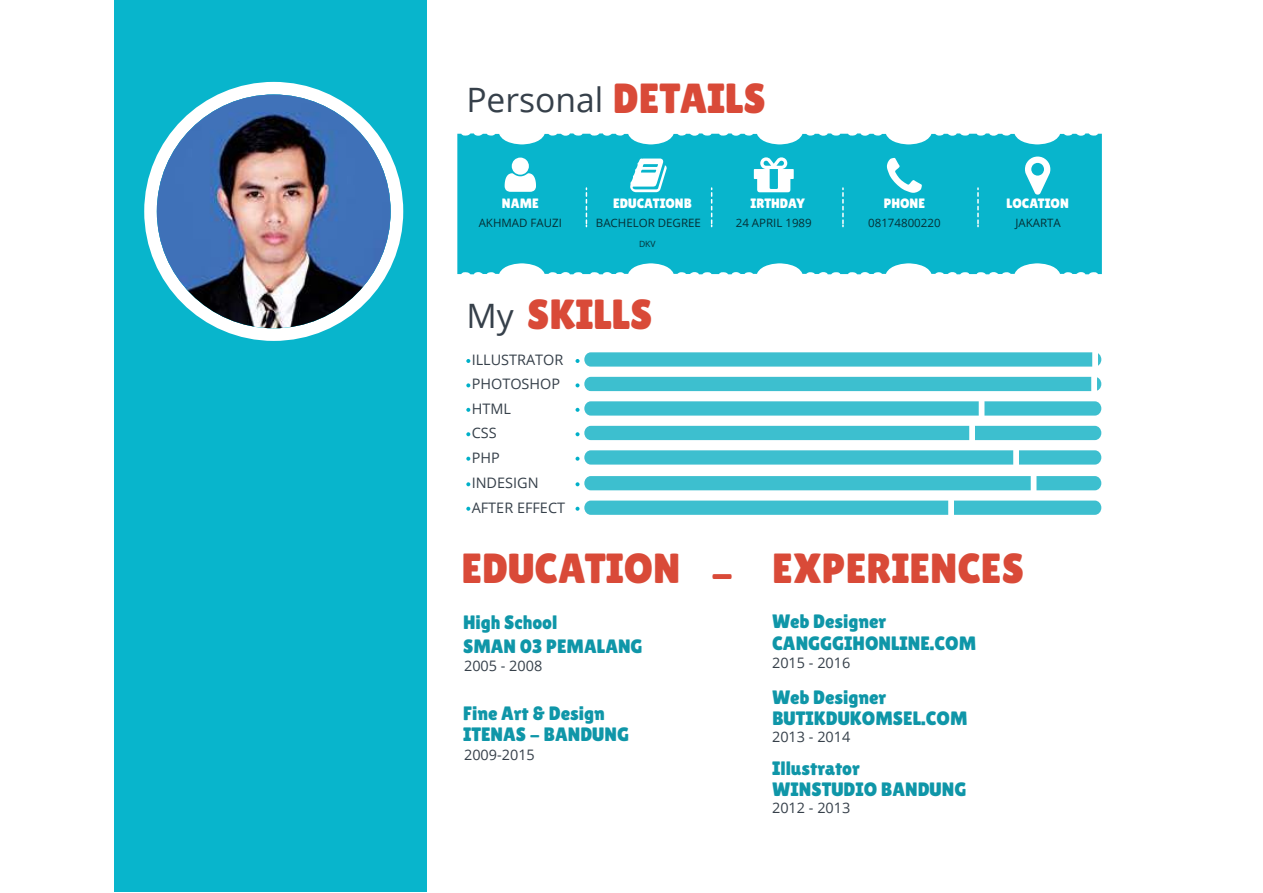
<style>
.page{position:relative;width:1263px;height:893px;background:#fff}
.page>*{position:absolute;margin:0;border:0;box-sizing:border-box;transform-origin:0 0}
.t1{font:42px "Lilita One";color:#d94a38}
.t2{font:33.6px "Open Sans";color:#36404a}
.t3{font:19.35px/21.8px "Lilita One";color:#0f96a8}
.t4{font:14.4px/24.6px "Open Sans";color:#36404a}
.t5{font:13.5px "Lilita One";color:#fff}
.t6{font:11.55px "Open Sans";color:#053036}
.t7{font:8.55px "Open Sans";color:#053036}
.s1{font-family:"Lilita One";font-size:42px;color:#d94a38}
.s2{font-family:"Open Sans";font-size:33.6px;color:#36404a}
</style>
<div class="page">
<div style="left:114px;top:0;width:313px;height:892px;background:#08b5cc"></div>
<svg style="left:457px;top:133px;width:645px;height:141px;background:#16b9ce"></svg>
<svg style="left:586px;top:188px;width:1px;height:39px"></svg>
<svg style="left:711px;top:188px;width:1px;height:39px"></svg>
<svg style="left:842px;top:188px;width:2px;height:39px"></svg>
<svg style="left:977px;top:188px;width:2px;height:39px"></svg>
<svg style="left:505px;top:158px;width:31px;height:34px"></svg>
<svg style="left:630px;top:159px;width:37px;height:33px"></svg>
<svg style="left:754px;top:157px;width:40px;height:35px"></svg>
<svg style="left:887px;top:158px;width:35px;height:35px"></svg>
<svg style="left:1025px;top:157px;width:25px;height:38px"></svg>
<div style="left:144px;top:82px;width:259px;height:259px;background:#fff;border-radius:50%"></div>
<img style="left:157px;top:95px;width:234px;height:233px;border-radius:117px">
<div style="left:584px;top:352px;width:517px;height:15px;background:#3dbfcf;border-radius:7px"></div>
<div style="left:1092px;top:350px;width:6px;height:22px;background:#fff;border-radius:3px"></div>
<div style="left:584px;top:377px;width:517px;height:14px;background:#3dbfcf;border-radius:7px"></div>
<div style="left:1091px;top:374px;width:6px;height:23px;background:#fff;border-radius:3px"></div>
<div style="left:584px;top:401px;width:517px;height:15px;background:#3dbfcf;border-radius:7px"></div>
<div style="left:979px;top:399px;width:5px;height:22px;background:#fff;border-radius:3px"></div>
<div style="left:584px;top:426px;width:517px;height:14px;background:#3dbfcf;border-radius:7px"></div>
<div style="left:969px;top:423px;width:6px;height:23px;background:#fff;border-radius:3px"></div>
<div style="left:584px;top:450px;width:517px;height:15px;background:#3dbfcf;border-radius:7px"></div>
<div style="left:1013px;top:448px;width:6px;height:22px;background:#fff;border-radius:3px"></div>
<div style="left:584px;top:476px;width:517px;height:14px;background:#3dbfcf;border-radius:7px"></div>
<div style="left:1031px;top:473px;width:5px;height:23px;background:#fff;border-radius:3px"></div>
<div style="left:584px;top:501px;width:517px;height:14px;background:#3dbfcf;border-radius:7px"></div>
<div style="left:948px;top:498px;width:6px;height:23px;background:#fff;border-radius:3px"></div>
<svg style="left:466px;top:359px;width:4px;height:4px"></svg>
<svg style="left:575px;top:359px;width:4px;height:4px"></svg>
<svg style="left:466px;top:383px;width:4px;height:4px"></svg>
<svg style="left:575px;top:383px;width:4px;height:4px"></svg>
<svg style="left:466px;top:408px;width:4px;height:4px"></svg>
<svg style="left:575px;top:408px;width:4px;height:4px"></svg>
<svg style="left:466px;top:432px;width:4px;height:4px"></svg>
<svg style="left:575px;top:432px;width:4px;height:4px"></svg>
<svg style="left:466px;top:457px;width:4px;height:4px"></svg>
<svg style="left:575px;top:457px;width:4px;height:4px"></svg>
<svg style="left:466px;top:482px;width:4px;height:4px"></svg>
<svg style="left:575px;top:482px;width:4px;height:4px"></svg>
<svg style="left:466px;top:507px;width:4px;height:4px"></svg>
<svg style="left:575px;top:507px;width:4px;height:4px"></svg>
<h2 class="t2" style="left:466px;top:77px;width:301px">Personal <span class="s1">DETAILS</span></h2>
<p class="t5" style="left:502px;top:195px;width:38px">NAME</p>
<p class="t5" style="left:613px;top:196px;width:80px">EDUCATIONB</p>
<p class="t5" style="left:750px;top:196px;width:56px">IRTHDAY</p>
<p class="t5" style="left:884px;top:196px;width:43px">PHONE</p>
<p class="t5" style="left:1006px;top:196px;width:64px">LOCATION</p>
<p class="t6" style="left:479px;top:215px;width:85px">AKHMAD FAUZI</p>
<p class="t6" style="left:596px;top:215px;width:107px">BACHELOR DEGREE</p>
<p class="t6" style="left:736px;top:215px;width:77px">24 APRIL 1989</p>
<p class="t6" style="left:868px;top:215px;width:74px">08174800220</p>
<p class="t6" style="left:1015px;top:215px;width:47px">JAKARTA</p>
<p class="t7" style="left:639px;top:238px;width:18px">DKV</p>
<h1 class="t1" style="left:466px;top:291px;width:188px"><span class="s2">My</span> SKILLS</h1>
<p class="t4" style="left:472px;top:347px;width:95px">ILLUSTRATOR<br>PHOTOSHOP<br>HTML<br>CSS<br>PHP<br>INDESIGN<br>AFTER EFFECT</p>
<h1 class="t1" style="left:461px;top:544px;width:564px">EDUCATION - EXPERIENCES</h1>
<p class="t3" style="left:463px;top:611px;width:96px">High School</p>
<p class="t3" style="left:772px;top:610px;width:116px">Web Designer</p>
<p class="t3" style="left:463px;top:636px;width:181px">SMAN 03 PEMALANG</p>
<p class="t4" style="left:464px;top:653px;width:80px">2005 - 2008</p>
<p class="t3" style="left:772px;top:632px;width:206px">CANGGGIHONLINE.COM</p>
<p class="t4" style="left:772px;top:650px;width:80px">2015 - 2016</p>
<p class="t3" style="left:463px;top:702px;width:167px">Fine Art &amp; Design<br>ITENAS - BANDUNG</p>
<p class="t3" style="left:772px;top:686px;width:116px">Web Designer</p>
<p class="t3" style="left:772px;top:708px;width:197px">BUTIKDUKOMSEL.COM</p>
<p class="t4" style="left:772px;top:724px;width:80px">2013 - 2014</p>
<p class="t4" style="left:464px;top:742px;width:72px">2009-2015</p>
<p class="t3" style="left:772px;top:757px;width:89px">Illustrator</p>
<p class="t3" style="left:772px;top:779px;width:196px">WINSTUDIO BANDUNG</p>
<p class="t4" style="left:772px;top:795px;width:80px">2012 - 2013</p>
</div>
